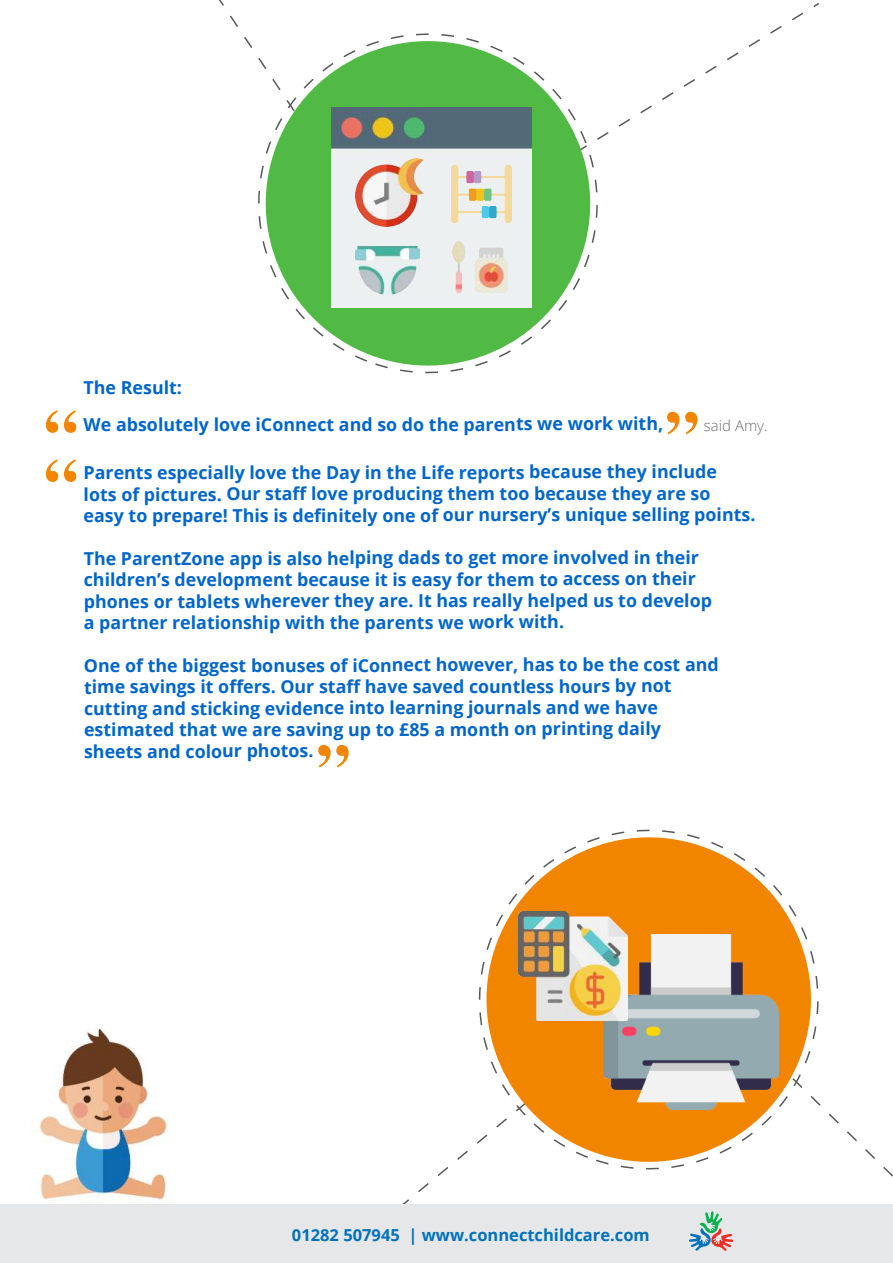
<style>
.page{position:relative;width:893px;height:1263px;background:#fff}
.page>*{position:absolute;margin:0;border:0;box-sizing:border-box;transform-origin:0 0}
.t1{font:700 67.05px "Times";color:#f18500}
.t2{font:700 17.85px/21.5px "Open Sans";letter-spacing:-.005em;color:#06c}
.t3{font:700 16.5px "Open Sans";color:#0071bb}
.t4{font:300 15px "Open Sans";color:#6d6e71}
</style>
<div class="page">
<img style="left:19px;top:1028px;width:176px;height:177px">
<svg style="left:358px;top:1167px;width:177px;height:38px"></svg>
<svg style="left:237px;top:24px;width:382px;height:350px"></svg>
<div style="left:0;top:1205px;width:893px;height:58px;background:#e6e7e8"></div>
<svg style="left:689px;top:1211px;width:44px;height:40px"></svg>
<svg style="left:457px;top:829px;width:382px;height:362px"></svg>
<img style="left:332px;top:108px;width:199px;height:200px">
<div style="left:342px;top:155px;width:176px;height:142px;background:#ecf0f1"></div>
<img style="left:355px;top:158px;width:69px;height:69px">
<img style="left:452px;top:164px;width:59px;height:60px">
<img style="left:452px;top:241px;width:55px;height:52px">
<img style="left:356px;top:246px;width:64px;height:56px">
<img style="left:603px;top:935px;width:175px;height:174px">
<img style="left:518px;top:912px;width:109px;height:109px">
<p class="t2" style="left:84px;top:376px;width:100px">The Result:</p>
<h1 class="t1" style="left:44px;top:370px;width:35px">“</h1>
<h1 class="t1" style="left:700px;top:475px;width:35px;rotate:-180deg">“</h1>
<p class="t4" style="left:704px;top:416px;width:65px">said Amy.</p>
<p class="t2" style="left:84px;top:413px;width:581px">We absolutely love iConnect and so do the parents we work with,</p>
<h1 class="t1" style="left:44px;top:419px;width:35px">“</h1>
<p class="t2" style="left:84px;top:461px;width:673px">Parents especially love the Day in the Life reports because they include<br>lots of pictures. Our staff love producing them too because they are so<br>easy to prepare! This is definitely one of our nursery’s unique selling points.</p>
<p class="t2" style="left:84px;top:547px;width:630px">The ParentZone app is also helping dads to get more involved in their children’s development because it is easy for them to access on their phones or tablets wherever they are. It has really helped us to develop a partner relationship with the parents we work with.</p>
<p class="t2" style="left:84px;top:654px;width:636px">One of the biggest bonuses of iConnect however, has to be the cost and time savings it offers. Our staff have saved countless hours by not cutting and sticking evidence into learning journals and we have estimated that we are saving up to £85 a month on printing daily sheets and colour photos.</p>
<h1 class="t1" style="left:351px;top:808px;width:35px;rotate:-180deg">“</h1>
<p class="t3" style="left:292px;top:1224px;width:359px">01282 507945 | www.connectchildcare.com</p>
</div>
